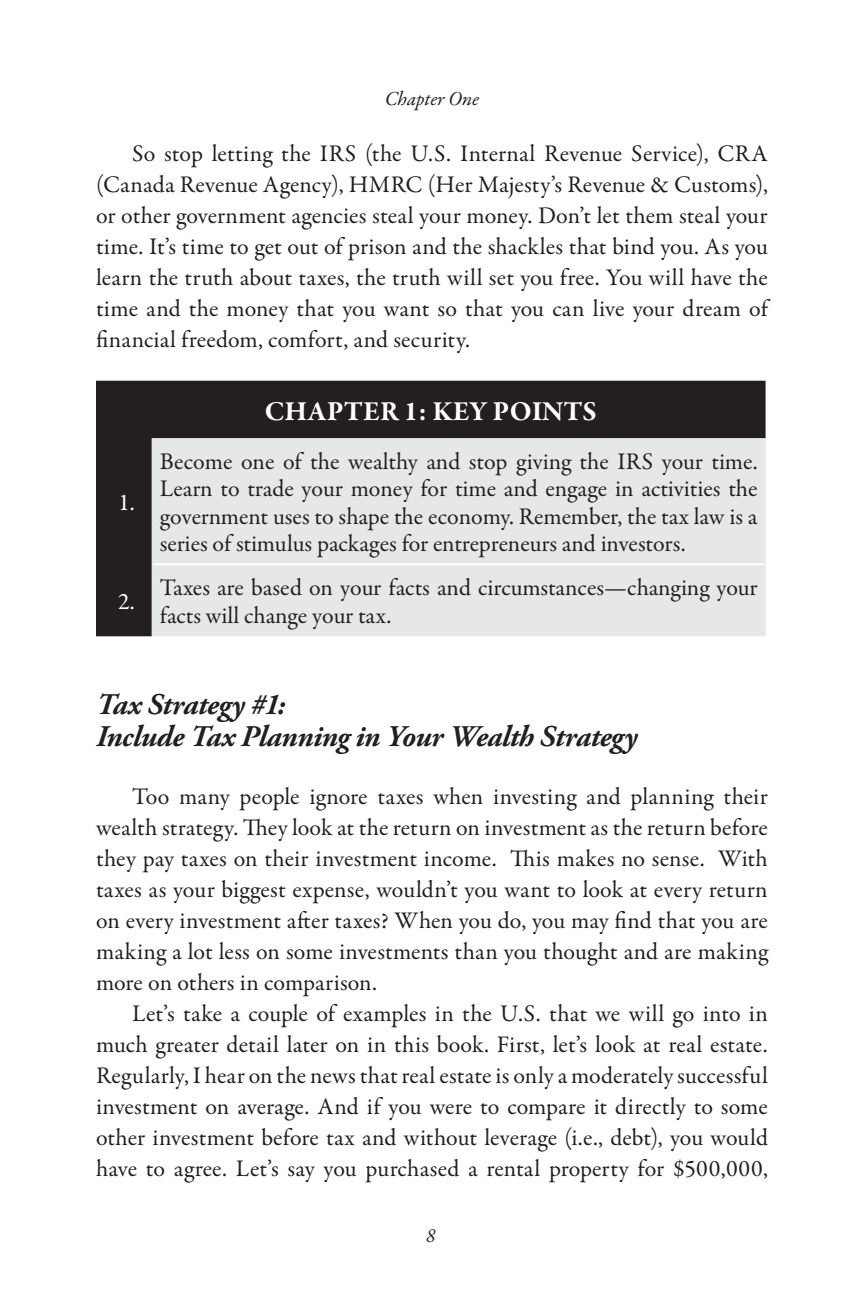
<style>
.page{position:relative;width:864px;height:1296px;background:#fff}
.page>*{position:absolute;margin:0;border:0;box-sizing:border-box;transform-origin:0 0}
.t1{font:italic 700 30px/32px "Adobe Garamond Pro";letter-spacing:-.02em;color:#231f20}
.t2{font:700 28px "Garamond Premr Pro";letter-spacing:.005em;color:#fff}
.t3{font:24px/31px "Garamond Premr Pro";color:#231f20;text-align:justify}
.t4{font:24px "Garamond Premr Pro";color:#fff}
.t5{font:italic 20px "Garamond Premr Pro";letter-spacing:-.005em;color:#231f20}
</style>
<div class="page">
<div style="left:96px;top:381px;width:670px;height:255px;background:#231f20"></div>
<div style="left:152px;top:438px;width:614px;height:198px;background:#e6e7e9"></div>
<hr style="left:153px;top:563px;width:612px;height:2px;background:#fff">
<p class="t5" style="left:385px;top:86px;width:96px">Chapter One</p>
<p class="t3" style="left:96px;top:139px;width:674px;text-indent:36px">So stop letting the IRS (the U.S. Internal Revenue Service), CRA (Canada Revenue Agency), HMRC (Her Majesty’s Revenue &amp; Customs), or other government agencies steal your money. Don’t let them steal your time. It’s time to get out of prison and the shackles that bind you. As you learn the truth about taxes, the truth will set you free. You will have the time and the money that you want so that you can live your dream of financial freedom, comfort, and security.</p>
<p class="t4" style="left:118px;top:488px;width:18px">1.</p>
<p class="t4" style="left:118px;top:587px;width:18px">2.</p>
<p class="t2" style="left:265px;top:394px;width:334px">CHAPTER 1: KEY POINTS</p>
<p class="t3" style="left:160px;top:448px;width:599px;line-height:27.6px">Become one of the wealthy and stop giving the IRS your time.<br>Learn to trade your money for time and engage in activities the government uses to shape the economy. Remember, the tax law is a series of stimulus packages for entrepreneurs and investors.</p>
<p class="t3" style="left:160px;top:574px;width:599px;line-height:27.6px">Taxes are based on your facts and circumstances—changing your facts will change your tax.</p>
<p class="t1" style="left:96px;top:689px;width:543px">Tax Strategy #1:<br>Include Tax Planning in Your Wealth Strategy</p>
<p class="t3" style="left:96px;top:782px;width:674px;text-indent:36px">Too many people ignore taxes when investing and planning their wealth strategy. They look at the return on investment as the return before they pay taxes on their investment income. This makes no sense. With taxes as your biggest expense, wouldn’t you want to look at every return on every investment after taxes? When you do, you may find that you are making a lot less on some investments than you thought and are making more on others in comparison.</p>
<p class="t3" style="left:96px;top:999px;width:674px;text-indent:36px">Let’s take a couple of examples in the U.S. that we will go into in much greater detail later on in this book. First, let’s look at real estate.<br>Regularly, I hear on the news that real estate is only a moderately successful investment on average. And if you were to compare it directly to some other investment before tax and without leverage (i.e., debt), you would have to agree. Let’s say you purchased a rental property for $500,000,</p>
<p class="t5" style="left:426px;top:1224px;width:11px">8</p>
</div>
